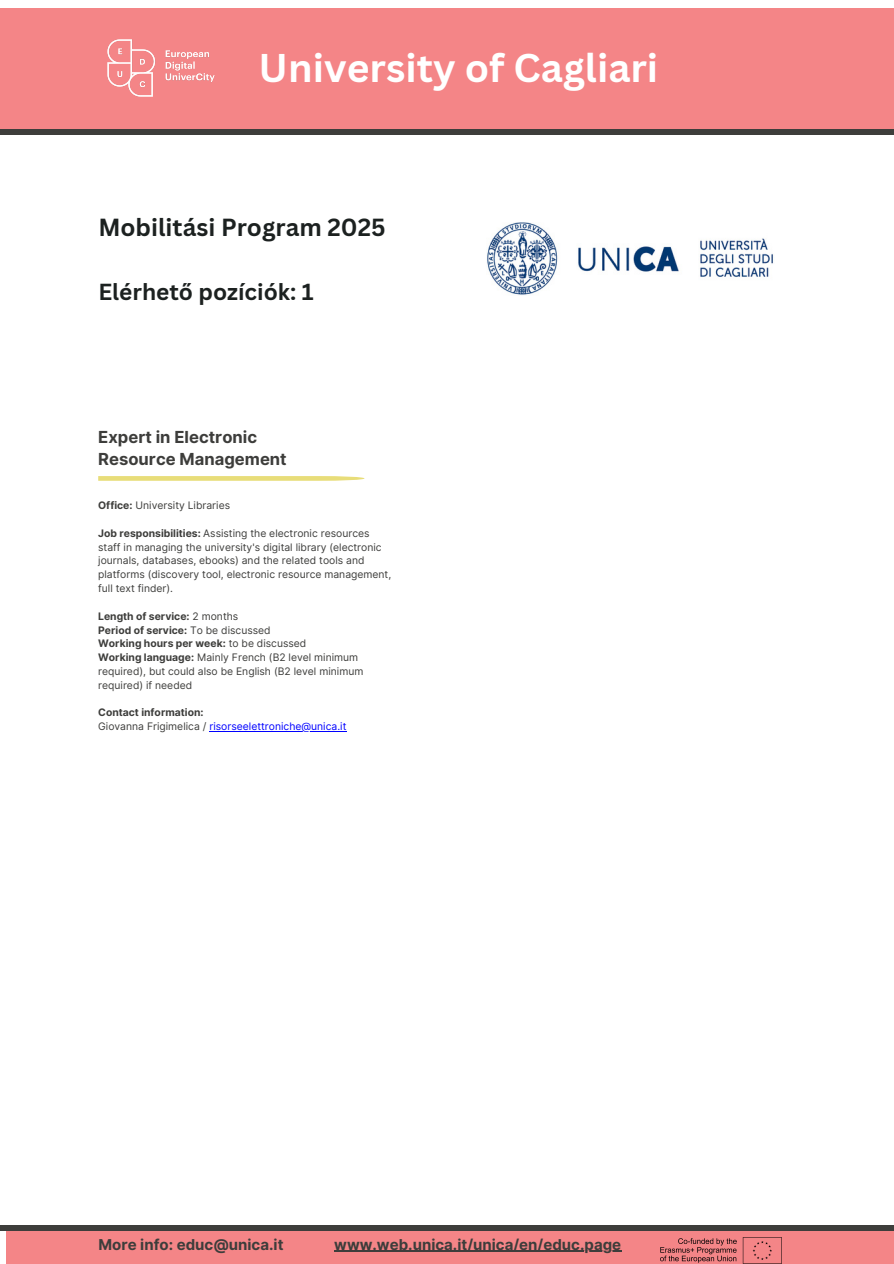
<style>
.page{position:relative;width:894px;height:1264px;background:#fff}
.page>*{position:absolute;margin:0;border:0;box-sizing:border-box;transform-origin:0 0}
.t1{font:700 39px "Canva Sans";color:#fff}
.t2{font:700 24.15px "Canva Sans";color:#1c2120}
.t3{font:700 22.65px "Canva Sans";color:#1c2120}
.t4{font:700 16.65px/22.5px "Inter";color:#3d3d3b}
.t5{font:700 15px "Inter";color:#3d3d3b}
.t6{font:10.35px/13.8px "Inter";color:#3d3d3b}
.t7{font:700 10.35px "Inter";color:#3d3d3b}
.t8{font:10.35px "Inter";color:#00f}
.s1{font-weight:700}
.s2{font-weight:400}
.s3{color:#3d3d3b}
</style>
<div class="page">
<div style="left:0;top:8px;width:893px;height:127px;background:#f48587"></div>
<div style="left:6px;top:1226px;width:887px;height:37px;background:#f48587"></div>
<img style="left:643px;top:1230px;width:155px;height:33px">
<div style="left:0;top:129px;width:893px;height:6px;background:#3d3d3b"></div>
<div style="left:1px;top:1225px;width:892px;height:5px;background:#3d3d3b"></div>
<svg style="left:98px;top:476px;width:266px;height:5px"></svg>
<img style="left:107px;top:39px;width:108px;height:58px">
<img style="left:487px;top:223px;width:286px;height:72px">
<hr style="left:334px;top:1250px;width:287px;height:1px;background:#3d3d3b">
<hr style="left:209px;top:731px;width:137px;height:1px;background:#00f">
<h3 class="t1" style="left:258px;top:40px;width:401px">University of Cagliari</h3>
<h3 class="t2" style="left:98px;top:210px;width:289px">Mobilitási Program 2025</h3>
<h3 class="t3" style="left:98px;top:276px;width:217px">Elérhető pozíciók: 1</h3>
<h2 class="t4" style="left:98px;top:425px;width:190px">Expert in Electronic<br>Resource Management</h2>
<p class="t6" style="left:98px;top:498px;width:133px"><span class="s1">Office:</span> University Libraries</p>
<p class="t6" style="left:98px;top:526px;width:294px"><span class="s1">Job responsibilities:</span> Assisting the electronic resources staff in managing the university's digital library (electronic journals, databases, ebooks) and the related tools and platforms (discovery tool, electronic resource management, full text finder).</p>
<p class="t7" style="left:98px;top:609px;width:141px">Length of service: <span class="s2">2 months</span></p>
<p class="t7" style="left:98px;top:623px;width:174px">Period of service: <span class="s2">To be discussed</span></p>
<p class="t7" style="left:98px;top:637px;width:209px">Working hours per week: <span class="s2">to be discussed</span></p>
<p class="t6" style="left:98px;top:650px;width:266px"><span class="s1">Working language:</span> Mainly French (B2 level minimum required), but could also be English (B2 level minimum required) if needed</p>
<p class="t7" style="left:98px;top:706px;width:107px">Contact information:</p>
<p class="t8" style="left:98px;top:720px;width:250px"><span class="s3">Giovanna Frigimelica /</span> risorseelettroniche@unica.it</p>
<p class="t5" style="left:98px;top:1235px;width:186px">More info: educ@unica.it</p>
<h3 class="t5" style="left:334px;top:1235px;width:288px">www.web.unica.it/unica/en/educ.page</h3>
</div>
